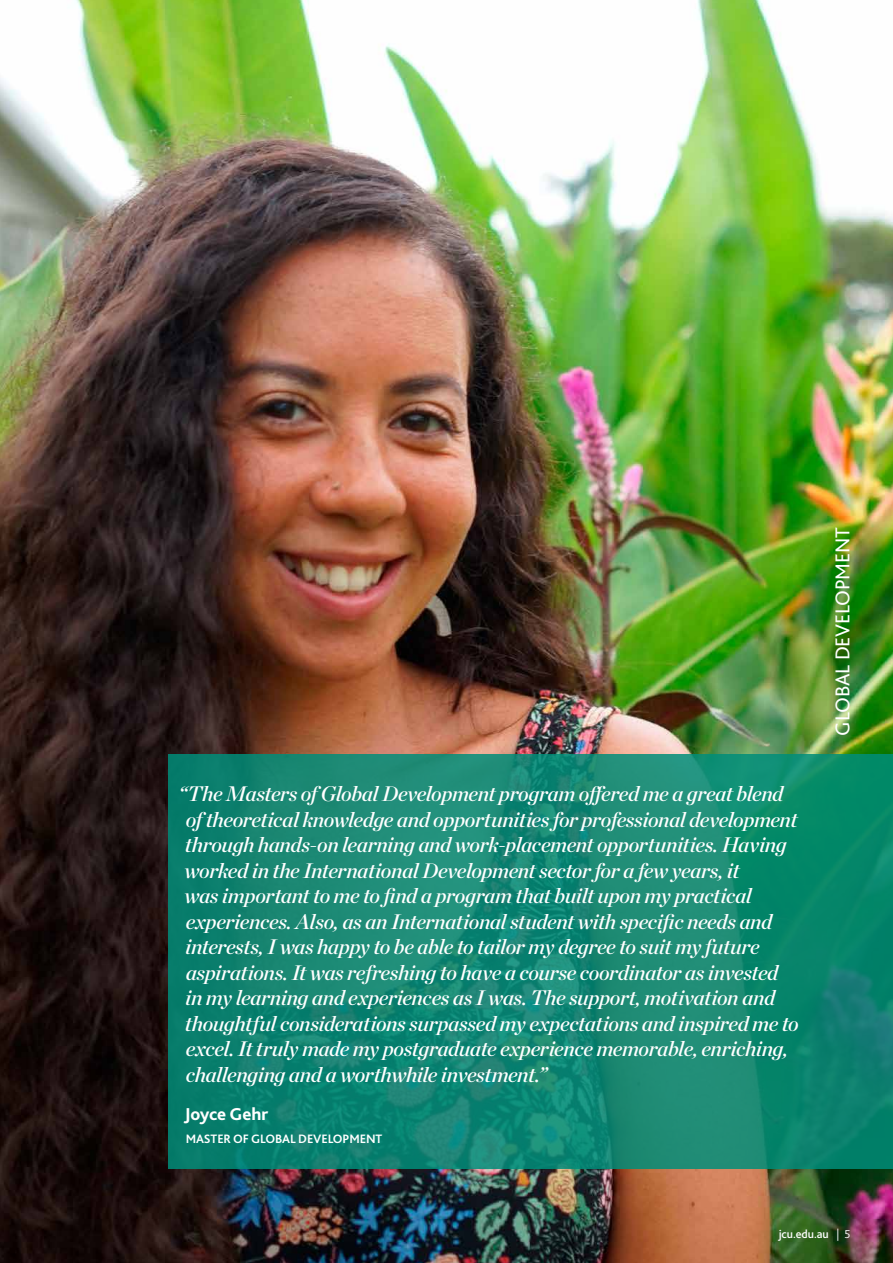
<style>
.page{position:relative;width:893px;height:1263px;background:#fff}
.page>*{position:absolute;margin:0;border:0;box-sizing:border-box;transform-origin:0 0}
.b_-_Quote_-_Large{font:italic 21px/25.5px "Chronicle Display Semi";letter-spacing:-.02em;color:#fff}
.t1{font:21px "Bliss 2";letter-spacing:-.01em;color:#fff}
.b_-_Quote_name_12_14{font:800 18px "Bliss 2";letter-spacing:-.005em;color:#fff}
.b_-_Quote_study_area{font:700 12.75px "Bliss 2";letter-spacing:-.01em;color:#fff}
.t2{font:500 12px "Bliss 2";letter-spacing:-.005em;color:#fff}
.s1{font-weight:300}
</style>
<div class="page">
<img style="left:0;top:0;width:893px;height:1263px">
<svg style="left:168px;top:755px;width:725px;height:414px;background:#138671"></svg>
<p class="b_-_Quote_-_Large" style="left:179px;top:779px;width:622px">“The Masters of Global Development program offered me a great blend of theoretical knowledge and opportunities for professional development through hands-on learning and work-placement opportunities. Having worked in the International Development sector for a few years, it<br>was important to me to find a program that built upon my practical experiences. Also, as an International student with specific needs and interests, I was happy to be able to tailor my degree to suit my future aspirations. It was refreshing to have a course coordinator as invested<br>in my learning and experiences as I was. The support, motivation and thoughtful considerations surpassed my expectations and inspired me to excel. It truly made my postgraduate experience memorable, enriching, challenging and a worthwhile investment.”</p>
<p class="b_-_Quote_name_12_14" style="left:184px;top:1103px;width:85px">Joyce Gehr</p>
<p class="b_-_Quote_study_area" style="left:186px;top:1131px;width:198px">MASTER OF GLOBAL DEVELOPMENT</p>
<p class="t1" style="left:830px;top:736px;width:210px;rotate:-90deg">GLOBAL DEVELOPMENT</p>
<p class="t2" style="left:779px;top:1227px;width:73px">jcu.edu.au <span class="s1">| 5</span></p>
</div>
